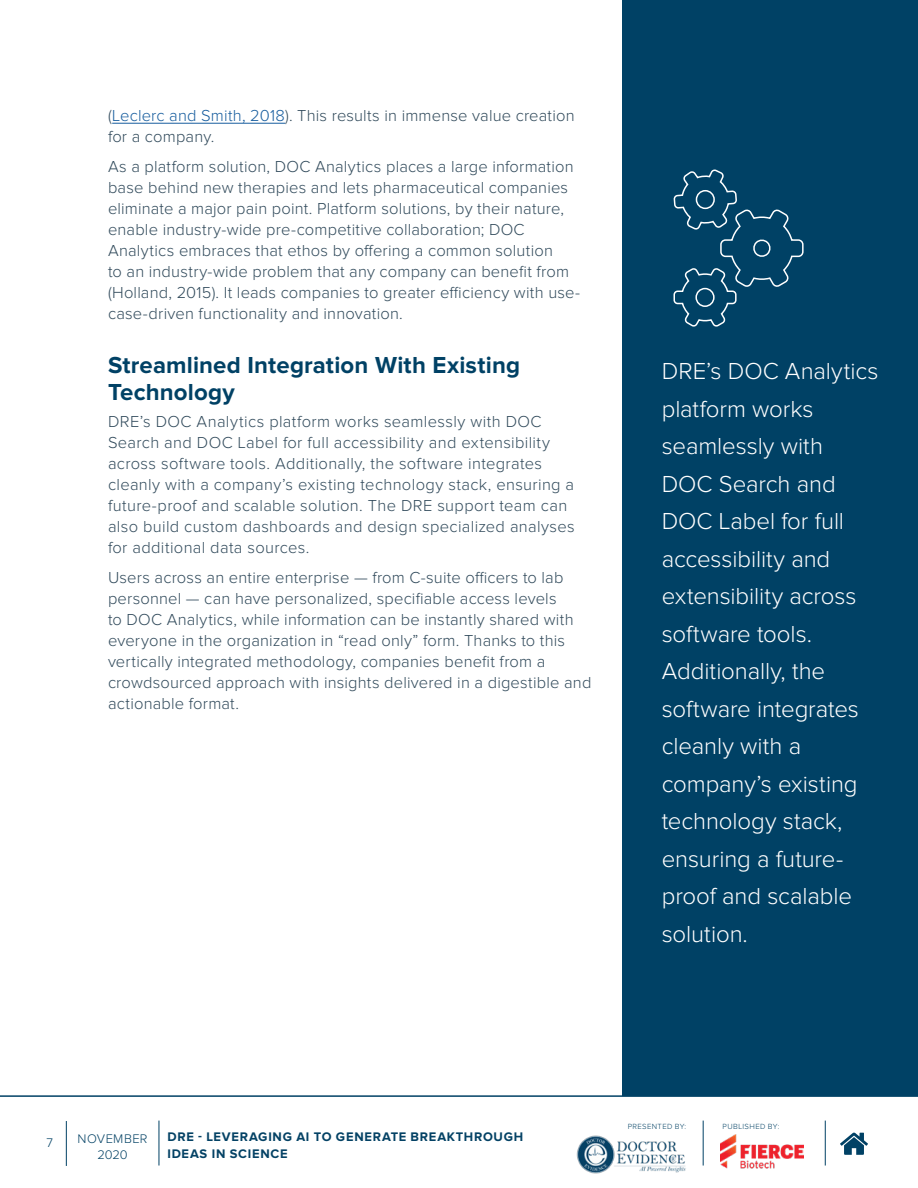
<style>
.page{position:relative;width:918px;height:1188px;background:#fff}
.page>*{position:absolute;margin:0;border:0;box-sizing:border-box;transform-origin:0 0}
.t1{font:300 24px/37.5px "Proxima Nova";letter-spacing:-.005em;color:#fff}
.t2{font:700 24px/27px "Proxima Nova";letter-spacing:.005em;color:#004165}
.t3{font:300 16.5px/21px "Proxima Nova";letter-spacing:.01em;color:#324b5c}
.t4{font:700 12.9px/16.5px "Proxima Nova";letter-spacing:.055em;color:#044265}
.t5{font:300 12.9px/16.5px "Proxima Nova";letter-spacing:.025em;color:#044265;text-align:center}
.t6{font:300 12.9px "Proxima Nova";color:#004165}
.t7{font:300 7.8px "Proxima Nova";letter-spacing:.05em;color:#044265}
.s1{color:#175d9e}
</style>
<div class="page">
<div style="left:622px;top:0;width:296px;height:1137px;background:#004165"></div>
<hr style="left:112px;top:123px;width:173px;height:1px;background:#175d9e">
<svg style="left:673px;top:169px;width:131px;height:158px"></svg>
<svg style="left:0;top:1095px;width:918px;height:71px"></svg>
<svg style="left:840px;top:1133px;width:28px;height:22px"></svg>
<hr style="left:66px;top:1121px;width:1px;height:45px;background:#004165">
<hr style="left:159px;top:1121px;width:1px;height:45px;background:#004165">
<hr style="left:825px;top:1121px;width:1px;height:45px;background:#004165">
<hr style="left:703px;top:1121px;width:1px;height:45px;background:#004165">
<img style="left:577px;top:1136px;width:109px;height:38px">
<img style="left:720px;top:1134px;width:84px;height:35px">
<p class="t3" style="left:108px;top:105px;width:468px">(<span class="s1">Leclerc and Smith, 2018</span>). This results in immense value creation for a company.</p>
<p class="t3" style="left:108px;top:156px;width:474px">As a platform solution, DOC Analytics places a large information base behind new therapies and lets pharmaceutical companies eliminate a major pain point. Platform solutions, by their nature, enable industry-wide pre-competitive collaboration; DOC Analytics embraces that ethos by offering a common solution<br>to an industry-wide problem that any company can benefit from (Holland, 2015). It leads companies to greater efficiency with use&shy;case-driven functionality and innovation.</p>
<p class="t2" style="left:108px;top:352px;width:414px">Streamlined Integration With Existing<br>Technology</p>
<p class="t3" style="left:108px;top:411px;width:468px">DRE’s DOC Analytics platform works seamlessly with DOC Search and DOC Label for full accessibility and extensibility across software tools. Additionally, the software integrates cleanly with a company’s existing technology stack, ensuring a future-proof and scalable solution. The DRE support team can also build custom dashboards and design specialized analyses for additional data sources.</p>
<p class="t3" style="left:108px;top:567px;width:485px">Users across an entire enterprise — from C-suite officers to lab personnel — can have personalized, specifiable access levels<br>to DOC Analytics, while information can be instantly shared with everyone in the organization in “read only” form. Thanks to this vertically integrated methodology, companies benefit from a crowdsourced approach with insights delivered in a digestible and actionable format.</p>
<p class="t1" style="left:662px;top:353px;width:218px">DRE’s DOC Analytics platform works seamlessly with<br>DOC Search and<br>DOC Label for full accessibility and extensibility across software tools.<br>Additionally, the software integrates cleanly with a company’s existing technology stack, ensuring a future&shy;proof and scalable solution.</p>
<p class="t6" style="left:47px;top:1136px;width:8px">7</p>
<p class="t5" style="left:78px;top:1130px;width:71px">NOVEMBER<br>2020</p>
<p class="t4" style="left:167px;top:1129px;width:357px">DRE - LEVERAGING AI TO GENERATE BREAKTHROUGH<br>IDEAS IN SCIENCE</p>
<p class="t7" style="left:628px;top:1122px;width:60px">PRESENTED BY:</p>
<p class="t7" style="left:723px;top:1122px;width:58px">PUBLISHED BY:</p>
</div>
